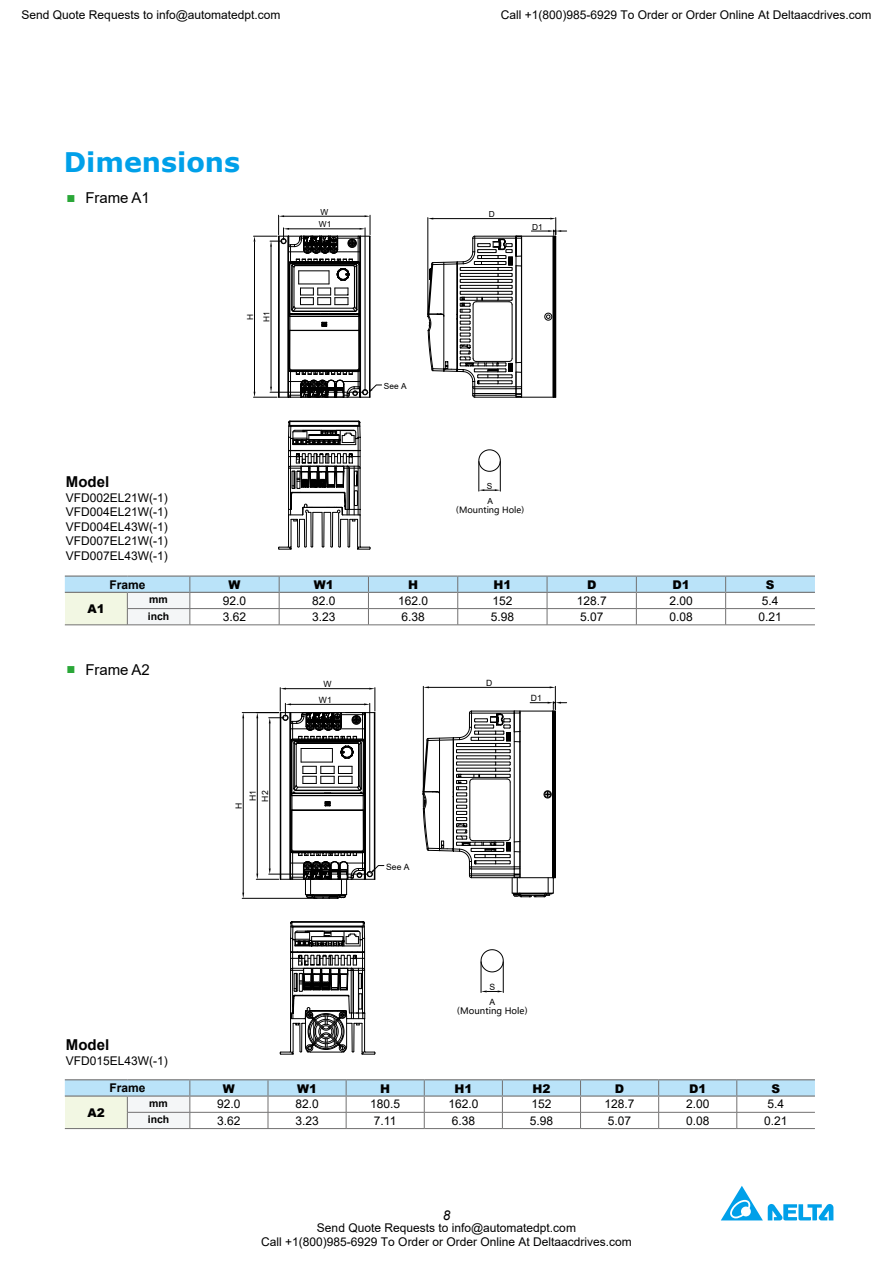
<style>
.page{position:relative;width:893px;height:1263px;background:#fff}
.page>*{position:absolute;margin:0;border:0;box-sizing:border-box;transform-origin:0 0}
.t1{font:700 27px "Verdana";color:#00a0e9}
.t2{font:15px "Arial";letter-spacing:-.005em;color:#000}
.t3{font:700 15px "Arial";color:#000}
.t4{font:italic 13.5px "Arial";color:#000}
.t5{font:12px/14.4px "Arial";color:#000;text-align:justify}
.t6{font:12px/14.4px "Arial";color:#000;text-align:center}
.t7{font:900 12px "Arial";color:#000}
.t8{font:700 12px "Arial";color:#000}
.t9{font:700 10.5px "Arial";color:#000}
.t10{font:8.85px "Microsoft Ya Hei";color:#000}
.t11{font:8.55px/14.9px "Arial";color:#000}
.t12{font:8.55px "Microsoft Ya Hei";color:#000}
.t13{font:8.25px/15px "Arial";letter-spacing:.005em;color:#000}
.s1{font-weight:700;color:#2aa738}
.s2{font-family:"Arial";font-size:8.25px}
.s3{font-family:"Arial";font-size:8.55px}
</style>
<div class="page">
<hr style="left:65px;top:1079px;width:62px;height:1px;background:#727171">
<hr style="left:127px;top:1079px;width:63px;height:1px;background:#727171">
<hr style="left:190px;top:1079px;width:78px;height:1px;background:#727171">
<hr style="left:268px;top:1079px;width:78px;height:1px;background:#727171">
<hr style="left:346px;top:1079px;width:78px;height:1px;background:#727171">
<hr style="left:424px;top:1079px;width:78px;height:1px;background:#727171">
<hr style="left:502px;top:1079px;width:78px;height:1px;background:#727171">
<hr style="left:580px;top:1079px;width:79px;height:1px;background:#727171">
<hr style="left:659px;top:1079px;width:78px;height:1px;background:#727171">
<hr style="left:737px;top:1079px;width:78px;height:1px;background:#727171">
<hr style="left:65px;top:1128px;width:62px;height:1px;background:#727171">
<hr style="left:127px;top:1128px;width:63px;height:1px;background:#727171">
<hr style="left:190px;top:1128px;width:78px;height:1px;background:#727171">
<hr style="left:268px;top:1128px;width:78px;height:1px;background:#727171">
<hr style="left:346px;top:1128px;width:78px;height:1px;background:#727171">
<hr style="left:424px;top:1128px;width:78px;height:1px;background:#727171">
<hr style="left:502px;top:1128px;width:78px;height:1px;background:#727171">
<hr style="left:580px;top:1128px;width:79px;height:1px;background:#727171">
<hr style="left:659px;top:1128px;width:78px;height:1px;background:#727171">
<hr style="left:737px;top:1128px;width:78px;height:1px;background:#727171">
<svg style="left:65px;top:1080px;width:750px;height:48px"></svg>
<svg style="left:253px;top:215px;width:129px;height:183px"></svg>
<svg style="left:428px;top:218px;width:139px;height:180px"></svg>
<svg style="left:481px;top:949px;width:22px;height:23px"></svg>
<hr style="left:503px;top:962px;width:1px;height:30px;background:#000">
<hr style="left:481px;top:962px;width:1px;height:30px;background:#000">
<svg style="left:481px;top:990px;width:22px;height:2px"></svg>
<svg style="left:65px;top:421px;width:750px;height:478px"></svg>
<svg style="left:280px;top:921px;width:96px;height:134px"></svg>
<p class="t6" style="left:22px;top:8px;width:260px">Send Quote Requests to info@automatedpt.com</p>
<p class="t6" style="left:501px;top:8px;width:372px">Call +1(800)985-6929 To Order or Order Online At Deltaacdrives.com</p>
<h1 class="t1" style="left:64px;top:143px;width:178px">Dimensions</h1>
<p class="t2" style="left:66px;top:188px;width:85px"><span class="s1">■</span> Frame A1</p>
<p class="t13" style="left:242px;top:322px;width:12px;line-height:16.5px;rotate:-90deg">H<br>H1</p>
<p class="t13" style="left:320px;top:204px;width:9px">W</p>
<p class="t13" style="left:489px;top:207px;width:8px">D</p>
<p class="t13" style="left:319px;top:217px;width:14px">W1</p>
<p class="t13" style="left:532px;top:219px;width:12px">D1</p>
<p class="t13" style="left:384px;top:378px;width:24px">See A</p>
<p class="t3" style="left:66px;top:471px;width:45px">Model</p>
<p class="t5" style="left:66px;top:490px;width:104px">VFD002EL21W(-1)<br>VFD004EL21W(-1)<br>VFD004EL43W(-1)<br>VFD007EL21W(-1)<br>VFD007EL43W(-1)</p>
<p class="t8" style="left:109px;top:576px;width:38px">Frame</p>
<p class="t7" style="left:228px;top:576px;width:13px">W</p>
<p class="t7" style="left:314px;top:576px;width:22px">W1</p>
<p class="t7" style="left:408px;top:576px;width:11px">H</p>
<p class="t7" style="left:493px;top:576px;width:19px">H1</p>
<p class="t7" style="left:587px;top:576px;width:11px">D</p>
<p class="t7" style="left:672px;top:576px;width:19px">D1</p>
<p class="t7" style="left:766px;top:576px;width:10px">S</p>
<p class="t7" style="left:87px;top:600px;width:19px">A1</p>
<p class="t13" style="left:487px;top:478px;width:8px">S<br>A</p>
<p class="t12" style="left:456px;top:504px;width:69px"><span class="s2">(</span>Mounting Hole<span class="s2">)</span></p>
<p class="t9" style="left:149px;top:592px;width:20px">mm</p>
<p class="t5" style="left:223px;top:593px;width:25px">92.0</p>
<p class="t5" style="left:312px;top:593px;width:25px">82.0</p>
<p class="t5" style="left:398px;top:593px;width:32px">162.0</p>
<p class="t5" style="left:492px;top:593px;width:22px">152</p>
<p class="t5" style="left:577px;top:593px;width:32px">128.7</p>
<p class="t5" style="left:669px;top:593px;width:25px">2.00</p>
<p class="t5" style="left:762px;top:593px;width:18px">5.4</p>
<p class="t9" style="left:148px;top:609px;width:23px">inch</p>
<p class="t5" style="left:223px;top:609px;width:25px">3.62</p>
<p class="t5" style="left:312px;top:609px;width:25px">3.23</p>
<p class="t5" style="left:401px;top:609px;width:25px">6.38</p>
<p class="t5" style="left:491px;top:609px;width:25px">5.98</p>
<p class="t5" style="left:580px;top:609px;width:25px">5.07</p>
<p class="t5" style="left:669px;top:609px;width:25px">0.08</p>
<p class="t5" style="left:759px;top:609px;width:25px">0.21</p>
<p class="t2" style="left:66px;top:659px;width:85px"><span class="s1">■</span> Frame A2</p>
<p class="t11" style="left:258px;top:801px;width:12px;rotate:-90deg">H2</p>
<p class="t11" style="left:245px;top:801px;width:12px;rotate:-90deg">H1</p>
<p class="t11" style="left:231px;top:808px;width:8px;rotate:-90deg">H</p>
<p class="t11" style="left:323px;top:677px;width:10px">W</p>
<p class="t11" style="left:319px;top:692px;width:14px">W1</p>
<p class="t11" style="left:486px;top:675px;width:8px">D</p>
<p class="t11" style="left:531px;top:691px;width:12px">D1</p>
<p class="t11" style="left:386px;top:859px;width:25px">See A</p>
<p class="t11" style="left:489px;top:979px;width:7px">S<br>A</p>
<p class="t10" style="left:457px;top:1005px;width:72px"><span class="s3">(</span>Mounting Hole<span class="s3">)</span></p>
<p class="t3" style="left:66px;top:1034px;width:45px">Model</p>
<p class="t5" style="left:66px;top:1053px;width:104px">VFD015EL43W(-1)</p>
<p class="t8" style="left:109px;top:1079px;width:38px">Frame</p>
<p class="t7" style="left:223px;top:1079px;width:13px">W</p>
<p class="t7" style="left:297px;top:1079px;width:22px">W1</p>
<p class="t7" style="left:380px;top:1079px;width:11px">H</p>
<p class="t7" style="left:454px;top:1079px;width:19px">H1</p>
<p class="t7" style="left:532px;top:1079px;width:19px">H2</p>
<p class="t7" style="left:615px;top:1079px;width:11px">D</p>
<p class="t7" style="left:689px;top:1079px;width:19px">D1</p>
<p class="t7" style="left:771px;top:1079px;width:10px">S</p>
<p class="t7" style="left:87px;top:1104px;width:19px">A2</p>
<p class="t9" style="left:149px;top:1096px;width:20px">mm</p>
<p class="t5" style="left:217px;top:1097px;width:25px">92.0</p>
<p class="t5" style="left:295px;top:1097px;width:25px">82.0</p>
<p class="t5" style="left:370px;top:1097px;width:32px">180.5</p>
<p class="t5" style="left:448px;top:1097px;width:32px">162.0</p>
<p class="t5" style="left:531px;top:1097px;width:22px">152</p>
<p class="t5" style="left:605px;top:1097px;width:32px">128.7</p>
<p class="t5" style="left:686px;top:1097px;width:25px">2.00</p>
<p class="t5" style="left:767px;top:1097px;width:18px">5.4</p>
<p class="t9" style="left:148px;top:1112px;width:23px">inch</p>
<p class="t5" style="left:217px;top:1113px;width:25px">3.62</p>
<p class="t5" style="left:295px;top:1113px;width:25px">3.23</p>
<p class="t5" style="left:374px;top:1113px;width:24px">7.11</p>
<p class="t5" style="left:452px;top:1113px;width:25px">6.38</p>
<p class="t5" style="left:530px;top:1113px;width:25px">5.98</p>
<p class="t5" style="left:608px;top:1113px;width:25px">5.07</p>
<p class="t5" style="left:686px;top:1113px;width:25px">0.08</p>
<p class="t5" style="left:764px;top:1113px;width:25px">0.21</p>
<p class="t4" style="left:443px;top:1206px;width:9px">8</p>
<p class="t6" style="left:261px;top:1220px;width:372px">Send Quote Requests to info@automatedpt.com<br>Call +1(800)985-6929 To Order or Order Online At Deltaacdrives.com</p>
</div>
